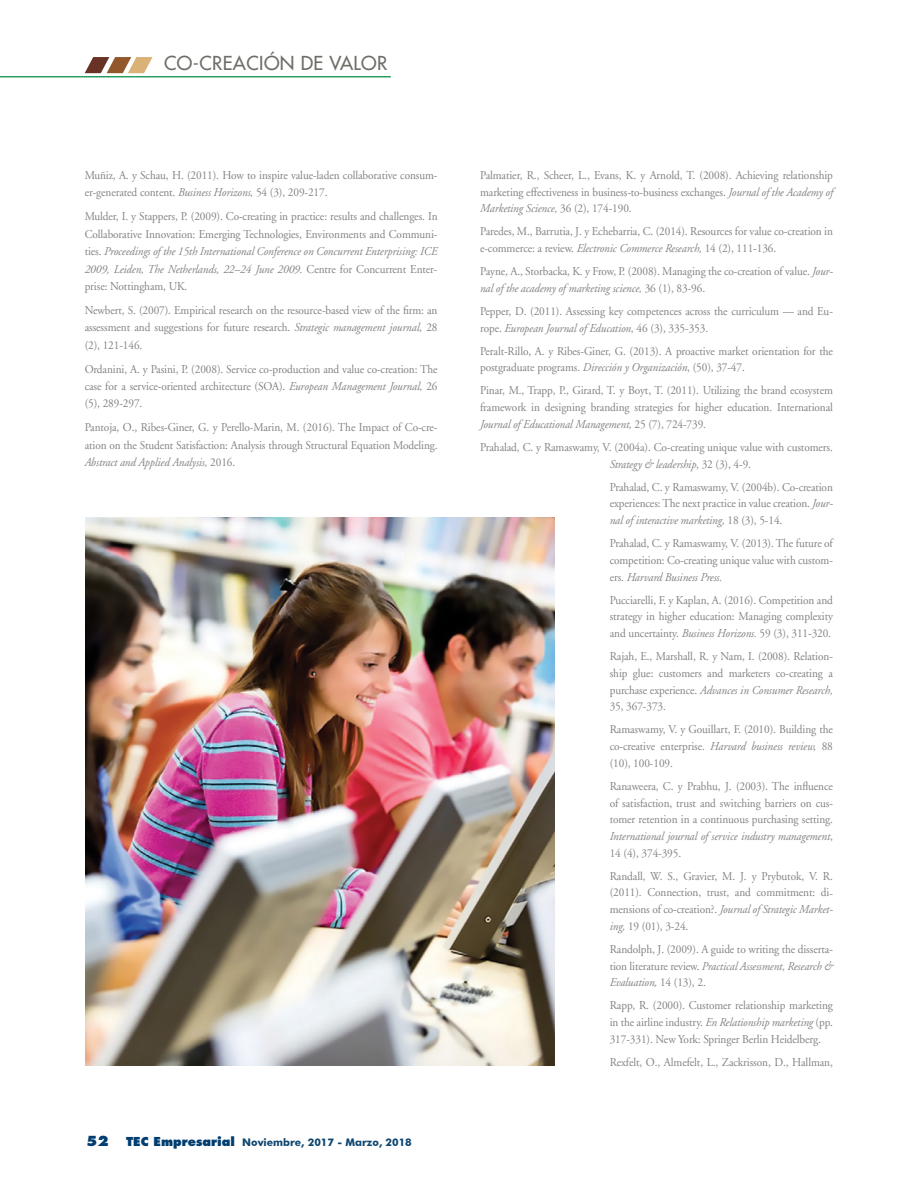
<style>
.page{position:relative;width:918px;height:1188px;background:#fff}
.page>*{position:absolute;margin:0;border:0;box-sizing:border-box;transform-origin:0 0}
.t1{font:18.75px "Futura";letter-spacing:.02em;color:#6d6e67}
.t2{font:800 13.5px "Futura";color:#003d71}
.t3{font:12px/16.6px "Adobe Garamond";letter-spacing:-.01em;color:#808285;text-align:justify;scale:.94 1}
.t4{font:700 10.5px "Futura BT";color:#0d4570}
.s1{font-style:italic}
.s2{font-family:"Futura";font-weight:800;font-size:12px;color:#003d71}
</style>
<div class="page">
<hr style="left:0;top:76px;width:391px;height:1px;background:#008c44">
<svg style="left:85px;top:57px;width:68px;height:16px"></svg>
<img style="left:85px;top:518px;width:469px;height:548px">
<h1 class="t1" style="left:164px;top:52px;width:225px">CO-CREACIÓN DE VALOR</h1>
<p class="t3" style="left:85px;top:167px;width:377px;line-height:17.4px">Muñiz, A. y Schau, H. (2011). How to inspire value-laden collaborative consum&shy;er-generated content. <span class="s1">Business Horizons,</span> 54 (3), 209-217.</p>
<p class="t3" style="left:85px;top:208px;width:377px;line-height:17.4px">Mulder, I. y Stappers, P. (2009). Co-creating in practice: results and challenges. In Collaborative Innovation: Emerging Technologies, Environments and Communi&shy;ties. <span class="s1">Proceedings of the 15th International Conference on Concurrent Enterprising: ICE 2009, Leiden, The Netherlands, 22–24 June 2009.</span> Centre for Concurrent Enter&shy;prise: Nottingham, UK.</p>
<p class="t3" style="left:85px;top:302px;width:377px;line-height:17.4px">Newbert, S. (2007). Empirical research on the resource-based view of the firm: an assessment and suggestions for future research. <span class="s1">Strategic management journal,</span> 28 (2), 121-146.</p>
<p class="t3" style="left:85px;top:360px;width:377px;line-height:17.4px">Ordanini, A. y Pasini, P. (2008). Service co-production and value co-creation: The case for a service-oriented architecture (SOA). <span class="s1">European Management Journal,</span> 26 (5), 289-297.</p>
<p class="t3" style="left:85px;top:419px;width:377px;line-height:17.4px">Pantoja, O., Ribes-Giner, G. y Perello-Marin, M. (2016). The Impact of Co-cre&shy;ation on the Student Satisfaction: Analysis through Structural Equation Modeling.<br><span class="s1">Abstract and Applied Analysis,</span> 2016.</p>
<p class="t2" style="left:86px;top:1132px;width:24px">52</p>
<p class="t4" style="left:126px;top:1136px;width:287px"><span class="s2">TEC Empresarial</span> Noviembre, 2017 - Marzo, 2018</p>
<p class="t3" style="left:480px;top:167px;width:377px">Palmatier, R., Scheer, L., Evans, K. y Arnold, T. (2008). Achieving relationship marketing effectiveness in business-to-business exchanges. <span class="s1">Journal of the Academy of Marketing Science,</span> 36 (2), 174-190.</p>
<p class="t3" style="left:480px;top:224px;width:377px">Paredes, M., Barrutia, J. y Echebarria, C. (2014). Resources for value co-creation in e-commerce: a review. <span class="s1">Electronic Commerce Research,</span> 14 (2), 111-136.</p>
<p class="t3" style="left:480px;top:263px;width:377px">Payne, A., Storbacka, K. y Frow, P. (2008). Managing the co-creation of value. <span class="s1">Jour&shy;nal of the academy of marketing science,</span> 36 (1), 83-96.</p>
<p class="t3" style="left:480px;top:303px;width:377px">Pepper, D. (2011). Assessing key competences across the curriculum — and Eu&shy;rope. <span class="s1">European Journal of Education,</span> 46 (3), 335-353.</p>
<p class="t3" style="left:480px;top:343px;width:377px">Peralt-Rillo, A. y Ribes-Giner, G. (2013). A proactive market orientation for the postgraduate programs. <span class="s1">Dirección y Organización</span>, (50), 37-47.</p>
<p class="t3" style="left:480px;top:383px;width:377px">Pinar, M., Trapp, P., Girard, T. y Boyt, T. (2011). Utilizing the brand ecosystem framework in designing branding strategies for higher education. International <span class="s1">Journal of Educational Management,</span> 25 (7), 724-739.</p>
<p class="t3" style="left:610px;top:439px;width:239px;text-indent:-130px">Prahalad, C. y Ramaswamy, V. (2004a). Co-creating unique value with customers.<br><span class="s1">Strategy &amp; leadership</span>, 32 (3), 4-9.</p>
<p class="t3" style="left:610px;top:479px;width:239px">Prahalad, C. y Ramaswamy, V. (2004b). Co-creation experiences: The next practice in value creation. <span class="s1">Jour&shy;nal of interactive marketing,</span> 18 (3), 5-14.</p>
<p class="t3" style="left:610px;top:535px;width:239px">Prahalad, C. y Ramaswamy, V. (2013). The future of competition: Co-creating unique value with custom&shy;ers. <span class="s1">Harvard Business Press.</span></p>
<p class="t3" style="left:610px;top:592px;width:239px">Pucciarelli, F. y Kaplan, A. (2016). Competition and strategy in higher education: Managing complexity and uncertainty. <span class="s1">Business Horizons.</span> 59 (3), 311-320.</p>
<p class="t3" style="left:610px;top:648px;width:239px">Rajah, E., Marshall, R. y Nam, I. (2008). Relation&shy;ship glue: customers and marketers co-creating a purchase experience. <span class="s1">Advances in Consumer Research, </span>35, 367-373.</p>
<p class="t3" style="left:610px;top:722px;width:239px">Ramaswamy, V. y Gouillart, F. (2010). Building the co-creative enterprise. <span class="s1">Harvard business review,</span> 88 (10), 100-109.</p>
<p class="t3" style="left:610px;top:778px;width:239px">Ranaweera, C. y Prabhu, J. (2003). The influence of satisfaction, trust and switching barriers on cus&shy;tomer retention in a continuous purchasing setting.<br><span class="s1">International journal of service industry management</span>, 14 (4), 374-395.</p>
<p class="t3" style="left:610px;top:868px;width:239px">Randall, W. S., Gravier, M. J. y Prybutok, V. R. (2011). Connection, trust, and commitment: di&shy;mensions of co-creation?. <span class="s1">Journal of Strategic Market&shy;ing,</span> 19 (01), 3-24.</p>
<p class="t3" style="left:610px;top:941px;width:239px">Randolph, J. (2009). A guide to writing the disserta&shy;tion literature review. <span class="s1">Practical Assessment, Research &amp; Evaluation,</span> 14 (13), 2.</p>
<p class="t3" style="left:610px;top:998px;width:239px">Rapp, R. (2000). Customer relationship marketing in the airline industry. <span class="s1">En Relationship marketing</span> (pp.<br>317-331). New York: Springer Berlin Heidelberg.</p>
<p class="t3" style="left:610px;top:1054px;width:239px">Rexfelt, O., Almefelt, L., Zackrisson, D., Hallman,</p>
</div>
